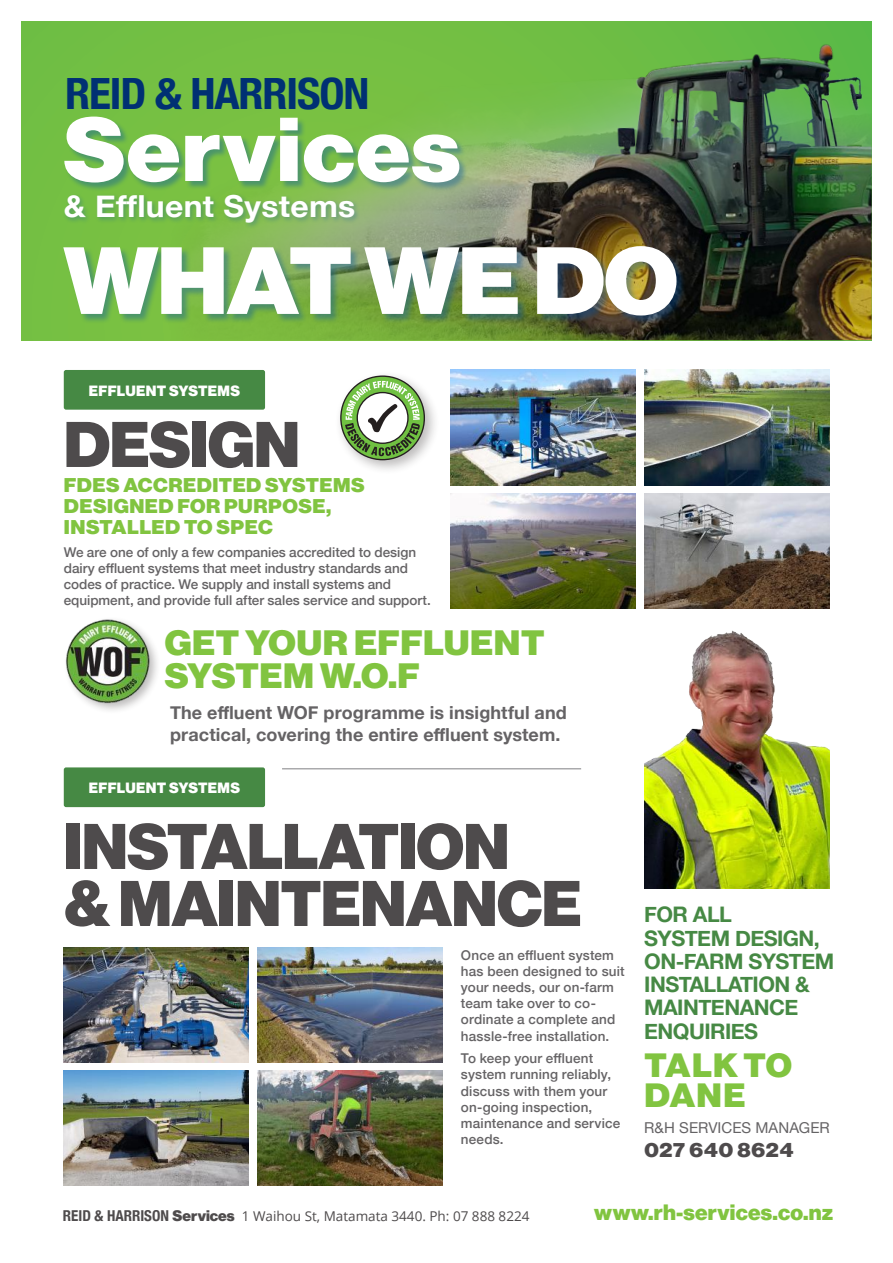
<style>
.page{position:relative;width:893px;height:1263px;background:#fff}
.page>*{position:absolute;margin:0;border:0;box-sizing:border-box;transform-origin:0 0}
.t1{font:93.15px "N Haas Grotesk DS Pro 95 Blk";letter-spacing:-.01em;color:#fff;scale:1.05 1}
.t2{font:88.5px "N Haas Grotesk DS Pro 95 Blk";letter-spacing:.02em;color:#fff;scale:1.05 1}
.t3{font:63px/57px "N Haas Grotesk DS Pro 95 Blk";letter-spacing:-.01em;color:#4e4b4c}
.t4{font:700 condensed 43.05px "Helvetica Neue";letter-spacing:-.025em;color:#003073;scale:1.05 1}
.t5{font:34.5px/33px "N Haas Grotesk DS Pro 95 Blk";letter-spacing:.015em;color:#81c440;scale:1.05 1}
.t6{font:33px/30px "N Haas Grotesk DS Pro 95 Blk";letter-spacing:.04em;color:#81c440;scale:1.05 1}
.t7{font:700 30.3px "Helvetica Neue";letter-spacing:.01em;color:#fff;scale:1.05 1}
.t8{font:21.75px "N Haas Grotesk DS Pro 95 Blk";letter-spacing:.01em;color:#81c440}
.t9{font:700 21.45px/23.2px "Helvetica Neue";letter-spacing:-.025em;color:#468944}
.t10{font:19.5px/21px "N Haas Grotesk DS Pro 95 Blk";letter-spacing:.025em;color:#81c440;scale:1.05 1}
.t11{font:19.5px "N Haas Grotesk DS Pro 95 Blk";letter-spacing:.04em;color:#4e4b4c;scale:1.05 1}
.t12{font:700 18px/21.6px "Helvetica Neue";letter-spacing:.005em;color:#656365}
.t13{font:15px "Helvetica Neue";letter-spacing:.005em;color:#656365}
.t14{font:14.55px "N Haas Grotesk DS Pro 95 Blk";letter-spacing:.025em;color:#fff}
.t15{font:500 13.5px/16.2px "Helvetica Neue";letter-spacing:.005em;color:#656365}
.t16{font:13.5px "Open Sans";color:#4e4b4c}
.s1{font-family:"Helvetica Neue";font-weight:700;font-stretch:condensed;font-size:15px}
.s2{font-family:"N Haas Grotesk DS Pro 95 Blk";font-size:15px}
</style>
<div class="page">
<img style="left:257px;top:1070px;width:185px;height:115px">
<div style="left:64px;top:370px;width:201px;height:40px;background:#468944;border-radius:2px"></div>
<div style="left:64px;top:767px;width:201px;height:40px;background:#468944;border-radius:2px"></div>
<div style="left:335px;top:370px;width:105px;height:105px;background:#241f1f;opacity:.3"></div>
<svg style="left:340px;top:375px;width:85px;height:85px"></svg>
<img style="left:644px;top:370px;width:185px;height:115px">
<img style="left:451px;top:493px;width:185px;height:115px">
<img style="left:644px;top:493px;width:185px;height:115px">
<img style="left:451px;top:370px;width:185px;height:115px">
<div style="left:63px;top:616px;width:98px;height:98px;background:#241f1f;opacity:.3"></div>
<img style="left:64px;top:617px;width:89px;height:89px">
<img style="left:644px;top:630px;width:185px;height:259px">
<div style="left:21px;top:21px;width:851px;height:319px;background:#73bf43"></div>
<img style="left:198px;top:21px;width:674px;height:319px">
<div style="left:65px;top:117px;width:403px;height:74px;background:#0252a7;opacity:.39"></div>
<div style="left:63px;top:193px;width:298px;height:36px;background:#0252a7;opacity:.3"></div>
<img style="left:64px;top:947px;width:185px;height:115px">
<img style="left:257px;top:947px;width:185px;height:115px">
<img style="left:64px;top:1070px;width:185px;height:115px">
<div style="left:63px;top:246px;width:623px;height:79px;background:#0252a7;opacity:.39"></div>
<hr style="left:282px;top:768px;width:299px;height:1px;background:#aaaaac">
<h3 class="t4" style="left:65px;top:58px;width:291px">REID &amp; HARRISON</h3>
<h2 class="t2" style="left:64px;top:98px;width:379px">Services</h2>
<h3 class="t7" style="left:64px;top:182px;width:279px">&amp; Effluent Systems</h3>
<h1 class="t1" style="left:64px;top:226px;width:586px">WHAT WE DO</h1>
<p class="t14" style="left:89px;top:382px;width:153px">EFFLUENT SYSTEMS</p>
<h3 class="t3" style="left:64px;top:417px;width:238px">DESIGN</h3>
<h3 class="t10" style="left:64px;top:475px;width:288px">FDES ACCREDITED SYSTEMS<br>DESIGNED FOR PURPOSE,<br>INSTALLED TO SPEC</h3>
<p class="t15" style="left:64px;top:543px;width:369px">We are one of only a few companies accredited to design dairy effluent systems that meet industry standards and codes of practice. We supply and install systems and equipment, and provide full after sales service and support.</p>
<h3 class="t5" style="left:165px;top:627px;width:363px">GET YOUR EFFLUENT<br>SYSTEM W.O.F</h3>
<h3 class="t12" style="left:170px;top:703px;width:398px">The effluent WOF programme is insightful and practical, covering the entire effluent system.</h3>
<p class="t14" style="left:89px;top:780px;width:153px">EFFLUENT SYSTEMS</p>
<h3 class="t3" style="left:64px;top:819px;width:519px">INSTALLATION<br>&amp; MAINTENANCE</h3>
<p class="t15" style="left:461px;top:945px;width:165px">Once an effluent system has been designed to suit your needs, our on-farm team take over to co&shy;ordinate a complete and hassle-free installation.</p>
<p class="t15" style="left:461px;top:1049px;width:161px">To keep your effluent system running reliably, discuss with them your on-going inspection, maintenance and service needs.</p>
<h3 class="t9" style="left:644px;top:904px;width:191px">FOR ALL<br>SYSTEM DESIGN,<br>ON-FARM SYSTEM<br>INSTALLATION &amp;<br>MAINTENANCE<br>ENQUIRIES</h3>
<h3 class="t6" style="left:644px;top:1051px;width:142px">TALK TO<br>DANE</h3>
<p class="t13" style="left:644px;top:1116px;width:187px">R&amp;H SERVICES MANAGER</p>
<h3 class="t11" style="left:644px;top:1139px;width:143px">027 640 8624</h3>
<p class="t16" style="left:63px;top:1207px;width:468px"><span class="s1">REID &amp; HARRISON</span> <span class="s2">Services</span> 1 Waihou St, Matamata 3440. Ph: 07 888 8224</p>
<h3 class="t8" style="left:594px;top:1200px;width:240px">www.rh-services.co.nz</h3>
</div>
